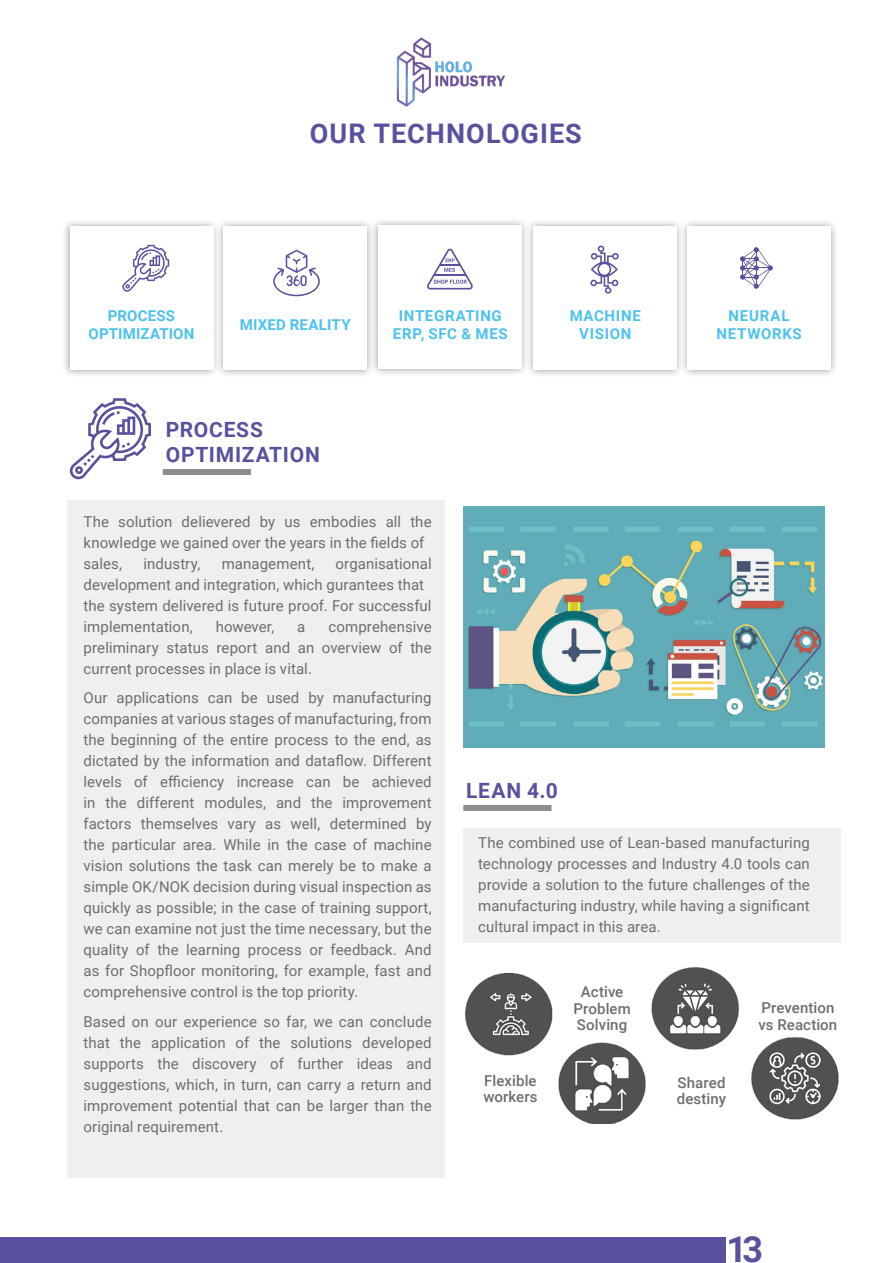
<style>
.page{position:relative;width:893px;height:1263px;background:#fff}
.page>*{position:absolute;margin:0;border:0;box-sizing:border-box;transform-origin:0 0}
.t1{font:700 36px "Roboto";color:#58529e}
.t2{font:700 27px "Roboto";letter-spacing:.04em;color:#58529e}
.t3{font:700 21px/25.2px "Roboto";letter-spacing:.04em;color:#58529e}
.t4{font:15px/21px "Roboto";letter-spacing:.005em;color:#6e6e6e;text-align:justify}
.t5{font:500 15px/16.5px "Roboto";letter-spacing:.005em;color:#6e6e6e}
.t6{font:700 15px/18px "Roboto";letter-spacing:.04em;color:#4dc2ee;text-align:center}
.t7{font:700 15px/18px "Roboto";letter-spacing:.01em;color:#4dc2ee;text-align:center}
.t8{font:700 15px "Roboto";letter-spacing:.015em;color:#4dc2ee}
</style>
<div class="page">
<img style="left:396px;top:37px;width:109px;height:70px">
<div style="left:61px;top:217px;width:778px;height:161px;background:#000;opacity:.39"></div>
<div style="left:378px;top:225px;width:144px;height:144px;background:#fff"></div>
<svg style="left:427px;top:248px;width:46px;height:41px"></svg>
<div style="left:70px;top:226px;width:143px;height:144px;background:#fff"></div>
<svg style="left:122px;top:245px;width:47px;height:47px"></svg>
<div style="left:687px;top:226px;width:144px;height:144px;background:#fff"></div>
<svg style="left:740px;top:247px;width:33px;height:42px"></svg>
<div style="left:224px;top:226px;width:143px;height:144px;background:#fff"></div>
<svg style="left:273px;top:250px;width:47px;height:46px"></svg>
<div style="left:533px;top:226px;width:143px;height:144px;background:#fff"></div>
<svg style="left:590px;top:245px;width:29px;height:49px"></svg>
<div style="left:68px;top:500px;width:377px;height:678px;background:#efefee"></div>
<div style="left:463px;top:828px;width:378px;height:115px;background:#efefee"></div>
<div style="left:163px;top:469px;width:88px;height:6px;background:#8e8e8d"></div>
<div style="left:463px;top:805px;width:88px;height:6px;background:#8e8e8d"></div>
<svg style="left:70px;top:398px;width:81px;height:81px"></svg>
<img style="left:463px;top:506px;width:362px;height:241px">
<img style="left:465px;top:967px;width:374px;height:157px">
<div style="left:0;top:1237px;width:726px;height:26px;background:#58529e"></div>
<h2 class="t2" style="left:310px;top:114px;width:273px">OUR TECHNOLOGIES</h2>
<p class="t7" style="left:89px;top:306px;width:107px">PROCESS<br>OPTIMIZATION</p>
<p class="t8" style="left:240px;top:314px;width:112px">MIXED REALITY</p>
<p class="t6" style="left:393px;top:306px;width:117px">INTEGRATING<br>ERP, SFC &amp; MES</p>
<p class="t6" style="left:570px;top:306px;width:73px">MACHINE<br>VISION</p>
<p class="t6" style="left:716px;top:306px;width:87px">NEURAL<br>NETWORKS</p>
<h3 class="t3" style="left:166px;top:416px;width:156px">PROCESS<br>OPTIMIZATION</h3>
<p class="t4" style="left:84px;top:510px;width:350px;text-align:left">The solution delievered by us embodies all the knowledge we gained over the years in the fields of sales,</p>
<p class="t4" style="left:84px;top:552px;width:350px;text-align:left;text-indent:252px">organisational development and integration, which gurantees that the system delivered is future proof. For successful implementation,</p>
<p class="t4" style="left:143px;top:552px;width:59px">industry,</p>
<p class="t4" style="left:222px;top:552px;width:94px">management,</p>
<p class="t4" style="left:84px;top:615px;width:350px;text-indent:245px">comprehensive preliminary status report and an overview of the current processes in place is vital.</p>
<p class="t4" style="left:84px;top:687px;width:350px">Our applications can be used by manufacturing companies at various stages of manufacturing, from the beginning of the entire process to the end, as dictated by the information and dataflow. Different levels of efficiency increase can be achieved in the different modules, and the improvement factors themselves vary as well, determined by the particular area. While in the case of machine vision solutions the task can merely be to make a simple OK/NOK decision during visual inspection as quickly as possible; in the case of training support, we can examine not just the time necessary, but the quality of the learning process or feedback. And as for Shopfloor monitoring, for example, fast and comprehensive control is the top priority.</p>
<p class="t4" style="left:84px;top:1010px;width:350px">Based on our experience so far, we can conclude that the application of the solutions developed supports the discovery of further ideas and suggestions, which, in turn, can carry a return and improvement potential that can be larger than the original requirement.</p>
<p class="t4" style="left:216px;top:615px;width:60px">however,</p>
<p class="t4" style="left:297px;top:615px;width:10px">a</p>
<h3 class="t3" style="left:466px;top:777px;width:93px">LEAN 4.0</h3>
<p class="t4" style="left:478px;top:831px;width:333px">The combined use of Lean-based manufacturing technology processes and Industry 4.0 tools can provide a solution to the future challenges of the manufacturing industry, while having a significant cultural impact in this area.</p>
<p class="t5" style="left:573px;top:983px;width:59px;text-align:center">Active<br>Problem<br>Solving</p>
<p class="t5" style="left:483px;top:1072px;width:56px">Flexible workers</p>
<p class="t5" style="left:677px;top:1073px;width:51px">Shared destiny</p>
<p class="t5" style="left:759px;top:999px;width:80px">Prevention vs Reaction</p>
<h1 class="t1" style="left:726px;top:1224px;width:38px">13</h1>
</div>
